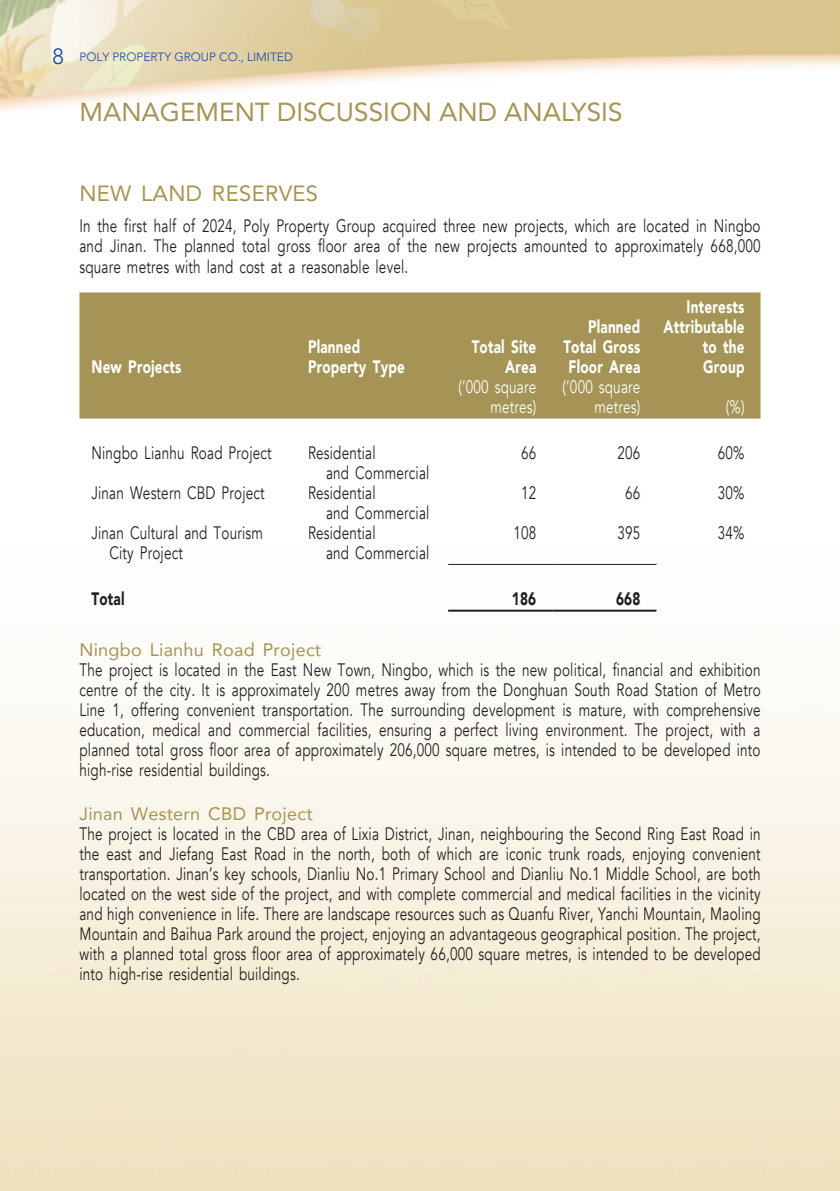
<style>
.page{position:relative;width:840px;height:1191px;background:#fff}
.page>*{position:absolute;margin:0;border:0;box-sizing:border-box;transform-origin:0 0}
.t1{font:26px "Avenir";color:#a59455}
._03_H1{font:22px "Avenir";letter-spacing:.015em;color:#a59455}
._01_Body_Text{font:18px/20px "Avenir";letter-spacing:.015em;color:#231f20;text-align:justify;scale:.75 1}
._15_Table_Stub{font:18px/20px "Avenir";letter-spacing:.015em;color:#231f20;scale:.75 1}
._01_Body_Text-2{font:900 18px/20px "Avenir";letter-spacing:.015em;color:#fff;text-align:right;scale:.75 1}
._04___H2{font:18px "Avenir";letter-spacing:.015em;color:#a59455}
._01_Body_Text-3{font:18px/20px "Avenir";letter-spacing:.015em;color:#fff;text-align:right;scale:.75 1}
._15_Table_Stub-2{font:900 18px "Avenir";letter-spacing:.015em;color:#fff;scale:.75 1}
._01_Body_Text-4{font:900 18px "Avenir";letter-spacing:.015em;color:#231f20;scale:.75 1}
._15_Table_Stub-3{font:900 18px "Avenir";letter-spacing:.015em;color:#231f20;scale:.75 1}
.t2{font:300 12px "Avenir";color:#19489e}
.s1{font-size:22px}
</style>
<div class="page">
<img style="left:0;top:0;width:839px;height:1191px">
<div style="left:79px;top:292px;width:681px;height:126px;background:#a59455"></div>
<hr style="left:448px;top:564px;width:104px;height:1px;background:#231f20">
<hr style="left:552px;top:564px;width:104px;height:1px;background:#231f20">
<hr style="left:448px;top:609px;width:104px;height:2px;background:#231f20">
<hr style="left:552px;top:609px;width:104px;height:2px;background:#231f20">
<p class="t2" style="left:52px;top:50px;width:242px"><span class="s1">8</span> POLY PROPERTY GROUP CO., LIMITED</p>
<h1 class="t1" style="left:79px;top:91px;width:544px">MANAGEMENT DISCUSSION AND ANALYSIS</h1>
<p class="_03_H1" style="left:79px;top:176px;width:240px">NEW LAND RESERVES</p>
<p class="_01_Body_Text" style="left:79px;top:217px;width:909px">In the first half of 2024, Poly Property Group acquired three new projects, which are located in Ningbo and Jinan. The planned total gross floor area of the new projects amounted to approximately 668,000 square metres with land cost at a reasonable level.</p>
<p class="_15_Table_Stub-2" style="left:91px;top:351px;width:121px">New Projects</p>
<p class="_15_Table_Stub-2" style="left:308px;top:331px;width:71px">Planned</p>
<p class="_15_Table_Stub-2" style="left:308px;top:351px;width:131px">Property Type</p>
<p class="_01_Body_Text-2" style="left:471px;top:336px;width:88px">Total Site<br>Area</p>
<p class="_01_Body_Text-2" style="left:563px;top:316px;width:104px;text-align:justify;text-indent:25px">Planned Total Gross Floor Area</p>
<p class="_01_Body_Text-3" style="left:458px;top:377px;width:105px">(’000 square metres)</p>
<p class="_01_Body_Text-3" style="left:562px;top:377px;width:105px">(’000 square metres)</p>
<p class="_01_Body_Text-2" style="left:663px;top:296px;width:109px">Interests<br>Attributable to the<br>Group</p>
<p class="_01_Body_Text-3" style="left:725px;top:397px;width:26px">(%)</p>
<p class="_15_Table_Stub" style="left:91px;top:443px;width:242px">Ningbo Lianhu Road Project</p>
<p class="_15_Table_Stub" style="left:326px;top:443px;width:139px;text-indent:-18px">Residential<br>and Commercial</p>
<p class="_01_Body_Text" style="left:520px;top:443px;width:22px">66</p>
<p class="_01_Body_Text" style="left:617px;top:443px;width:32px">206</p>
<p class="_01_Body_Text" style="left:717px;top:443px;width:37px">60%</p>
<p class="_15_Table_Stub" style="left:91px;top:483px;width:232px">Jinan Western CBD Project</p>
<p class="_15_Table_Stub" style="left:326px;top:483px;width:139px;text-indent:-18px">Residential<br>and Commercial</p>
<p class="_01_Body_Text" style="left:520px;top:483px;width:22px">12</p>
<p class="_01_Body_Text" style="left:624px;top:483px;width:22px">66</p>
<p class="_01_Body_Text" style="left:717px;top:483px;width:37px">30%</p>
<p class="_15_Table_Stub" style="left:109px;top:523px;width:206px;text-indent:-18px">Jinan Cultural and Tourism<br>City Project</p>
<p class="_15_Table_Stub" style="left:326px;top:523px;width:139px;text-indent:-18px">Residential<br>and Commercial</p>
<p class="_01_Body_Text" style="left:513px;top:523px;width:32px">108</p>
<p class="_01_Body_Text" style="left:617px;top:523px;width:32px">395</p>
<p class="_01_Body_Text" style="left:717px;top:523px;width:37px">34%</p>
<p class="_15_Table_Stub-3" style="left:91px;top:583px;width:46px">Total</p>
<p class="_01_Body_Text-4" style="left:511px;top:583px;width:34px">186</p>
<p class="_01_Body_Text-4" style="left:615px;top:583px;width:34px">668</p>
<p class="_04___H2" style="left:79px;top:635px;width:243px">Ningbo Lianhu Road Project</p>
<p class="_01_Body_Text" style="left:79px;top:660px;width:909px">The project is located in the East New Town, Ningbo, which is the new political, financial and exhibition centre of the city. It is approximately 200 metres away from the Donghuan South Road Station of Metro Line 1, offering convenient transportation. The surrounding development is mature, with comprehensive education, medical and commercial facilities, ensuring a perfect living environment. The project, with a planned total gross floor area of approximately 206,000 square metres, is intended to be developed into high-rise residential buildings.</p>
<p class="_04___H2" style="left:79px;top:799px;width:235px">Jinan Western CBD Project</p>
<p class="_01_Body_Text" style="left:79px;top:824px;width:909px">The project is located in the CBD area of Lixia District, Jinan, neighbouring the Second Ring East Road in the east and Jiefang East Road in the north, both of which are iconic trunk roads, enjoying convenient transportation. Jinan’s key schools, Dianliu No.1 Primary School and Dianliu No.1 Middle School, are both located on the west side of the project, and with complete commercial and medical facilities in the vicinity and high convenience in life. There are landscape resources such as Quanfu River, Yanchi Mountain, Maoling Mountain and Baihua Park around the project, enjoying an advantageous geographical position. The project, with a planned total gross floor area of approximately 66,000 square metres, is intended to be developed into high-rise residential buildings.</p>
</div>
